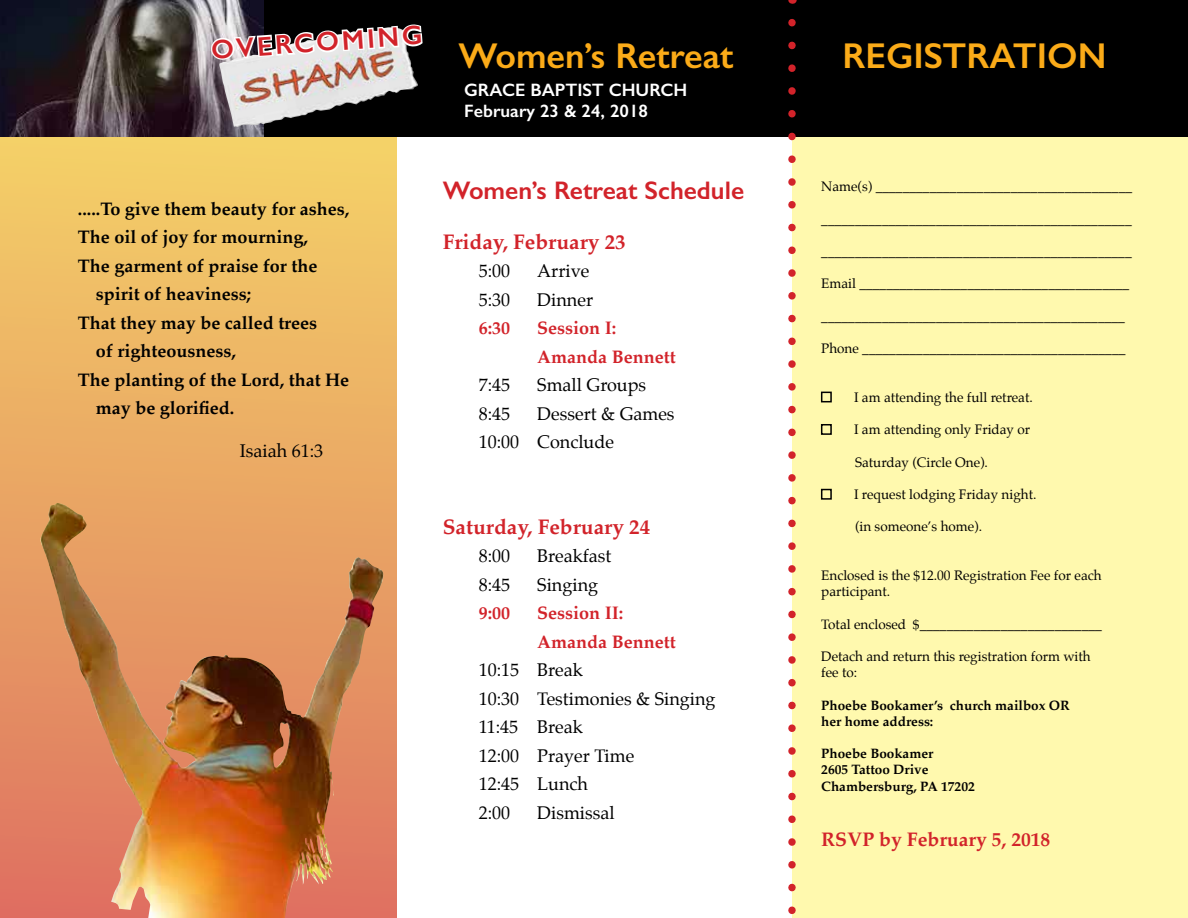
<style>
.page{position:relative;width:1188px;height:918px;background:#fff}
.page>*{position:absolute;margin:0;border:0;box-sizing:border-box;transform-origin:0 0}
.t1{font:600 36px "Gill Sans";color:#fbab18}
.t2{font:600 27px "Gill Sans";color:#d2232a}
.t3{font:600 25.5px "Gill Sans";color:#d2232a}
.t4{font:700 21px "Palatino";color:#d2232a}
.t5{font:700 19.5px "Palatino";color:#d2232a}
.t6{font:18px/28.5px "Palatino";color:#000}
.t7{font:700 18px "Palatino";color:#000}
.t8{font:700 18px/28.5px "Palatino";color:#d2232a}
.t9{font:600 18px/21.6px "Gill Sans";color:#fff}
.t10{font:13.5px/16.2px "Palatino";color:#000}
.t11{font:700 13.5px/16.2px "Palatino";color:#000}
</style>
<div class="page">
<svg style="left:0;top:136px;width:396px;height:782px;background:#edb565"></svg>
<img style="left:39px;top:505px;width:349px;height:413px">
<div style="left:792px;top:117px;width:396px;height:801px;background:#fff9ae"></div>
<div style="left:189px;top:0;width:999px;height:136px;background:#000"></div>
<img style="left:0;top:0;width:264px;height:137px">
<img style="left:219px;top:62px;width:199px;height:65px">
<div style="left:821px;top:392px;width:11px;height:10px;border:2px solid #000"></div>
<div style="left:821px;top:424px;width:11px;height:11px;border:2px solid #000"></div>
<div style="left:821px;top:489px;width:11px;height:11px;border:2px solid #000"></div>
<svg style="left:209px;top:23px;width:214px;height:39px"></svg>
<svg style="left:788px;top:23px;width:8px;height:891px"></svg>
<h2 class="t2" style="left:210px;top:33px;width:213px;rotate:-4deg">OVERCOMING</h2>
<h1 class="t1" style="left:458px;top:34px;width:276px">Women’s Retreat</h1>
<h1 class="t1" style="left:842px;top:34px;width:266px">REGISTRATION</h1>
<h3 class="t9" style="left:464px;top:79px;width:225px">GRACE BAPTIST CHURCH<br>February 23 &amp; 24, 2018</h3>
<h3 class="t7" style="left:78px;top:193px;width:273px">.....To give them beauty for ashes,</h3>
<h3 class="t7" style="left:78px;top:222px;width:232px">The oil of joy for mourning,</h3>
<h3 class="t7" style="left:78px;top:250px;width:241px">The garment of praise for the</h3>
<h3 class="t7" style="left:96px;top:279px;width:157px">spirit of heaviness;</h3>
<h3 class="t7" style="left:78px;top:307px;width:241px">That they may be called trees</h3>
<h3 class="t7" style="left:96px;top:336px;width:141px">of righteousness,</h3>
<h3 class="t7" style="left:78px;top:364px;width:273px">The planting of the Lord, that He</h3>
<h3 class="t7" style="left:96px;top:393px;width:140px">may be glorified.</h3>
<h3 class="t6" style="left:240px;top:437px;width:85px">Isaiah 61:3</h3>
<h3 class="t3" style="left:443px;top:174px;width:303px">Women’s Retreat Schedule</h3>
<h3 class="t4" style="left:443px;top:224px;width:185px">Friday, February 23</h3>
<h3 class="t6" style="left:479px;top:257px;width:33px">5:00</h3>
<h3 class="t6" style="left:537px;top:257px;width:54px">Arrive</h3>
<h3 class="t6" style="left:479px;top:285px;width:33px">5:30</h3>
<h3 class="t6" style="left:537px;top:285px;width:57px">Dinner</h3>
<h3 class="t8" style="left:479px;top:313px;width:33px">6:30</h3>
<h3 class="t8" style="left:537px;top:313px;width:140px">Session I:<br>Amanda Bennett</h3>
<h3 class="t6" style="left:479px;top:371px;width:33px">7:45</h3>
<h3 class="t6" style="left:537px;top:371px;width:110px">Small Groups</h3>
<h3 class="t6" style="left:479px;top:399px;width:33px">8:45</h3>
<h3 class="t6" style="left:479px;top:399px;width:197px;text-indent:58px">Dessert &amp; Games<br>10:00 Conclude</h3>
<h3 class="t4" style="left:443px;top:509px;width:209px">Saturday, February 24</h3>
<h3 class="t6" style="left:479px;top:542px;width:33px">8:00</h3>
<h3 class="t6" style="left:537px;top:542px;width:75px">Breakfast</h3>
<h3 class="t6" style="left:479px;top:570px;width:33px">8:45</h3>
<h3 class="t6" style="left:537px;top:570px;width:62px">Singing</h3>
<h3 class="t8" style="left:479px;top:598px;width:33px">9:00</h3>
<h3 class="t8" style="left:537px;top:598px;width:140px">Session II:<br>Amanda Bennett</h3>
<h3 class="t6" style="left:479px;top:656px;width:238px">10:15 Break<br>10:30 Testimonies &amp; Singing<br>11:45 Break<br>12:00 Prayer Time<br>12:45 Lunch<br>2:00</h3>
<h3 class="t6" style="left:537px;top:798px;width:79px">Dismissal</h3>
<p class="t10" style="left:821px;top:178px;width:312px">Name(s) ______________________________________</p>
<p class="t10" style="left:821px;top:211px;width:312px">______________________________________________</p>
<p class="t10" style="left:821px;top:243px;width:312px">______________________________________________</p>
<p class="t10" style="left:821px;top:276px;width:310px">Email ________________________________________</p>
<p class="t10" style="left:821px;top:308px;width:305px">_____________________________________________</p>
<p class="t10" style="left:821px;top:340px;width:306px">Phone _______________________________________</p>
<p class="t10" style="left:854px;top:389px;width:180px">I am attending the full retreat.</p>
<p class="t10" style="left:854px;top:421px;width:178px">I am attending only Friday or</p>
<p class="t10" style="left:855px;top:454px;width:135px">Saturday (Circle One).</p>
<p class="t10" style="left:854px;top:486px;width:184px">I request lodging Friday night.</p>
<p class="t10" style="left:855px;top:519px;width:129px">(in someone’s home).</p>
<p class="t10" style="left:821px;top:567px;width:282px">Enclosed is the $12.00 Registration Fee for each participant.</p>
<p class="t10" style="left:821px;top:616px;width:282px">Total enclosed $___________________________</p>
<p class="t10" style="left:821px;top:648px;width:271px">Detach and return this registration form with fee to:</p>
<p class="t11" style="left:821px;top:696px;width:250px">Phoebe Bookamer’s church mailbox OR her home address:</p>
<p class="t11" style="left:821px;top:745px;width:155px">Phoebe Bookamer<br>2605 Tattoo Drive<br>Chambersburg, PA 17202</p>
<h3 class="t5" style="left:821px;top:823px;width:231px">RSVP by February 5, 2018</h3>
</div>
